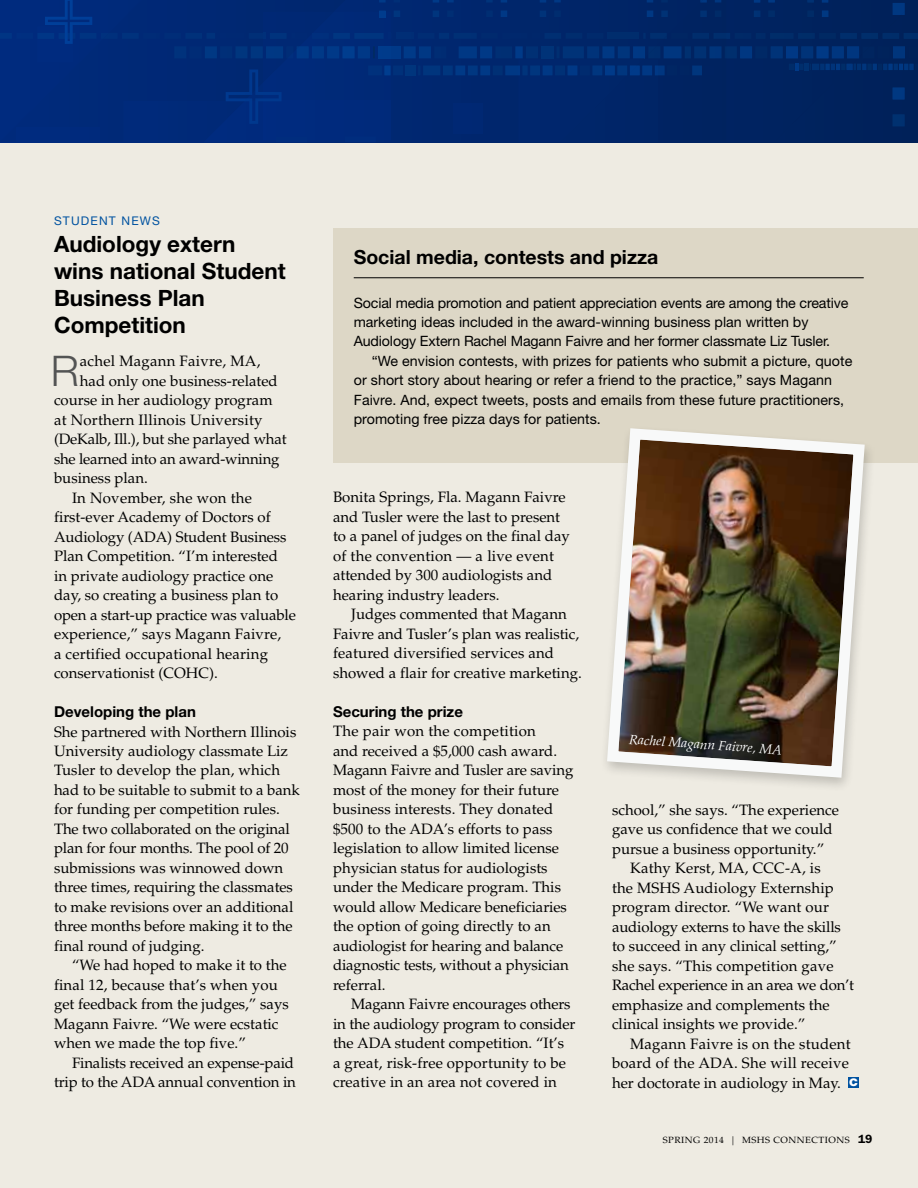
<style>
.page{position:relative;width:918px;height:1188px;background:#fff}
.page>*{position:absolute;margin:0;border:0;box-sizing:border-box;transform-origin:0 0}
.t1{font:300 42.3px "Helvetica Neue LT Std";color:#535454}
.t2{font:700 22.5px/27px "Helvetica Neue LT Std";color:#000}
.t3{font:700 19.5px "Helvetica Neue LT Std";color:#000}
.t4{font:15px/19.5px "Palatino LT Std";color:#000}
.t5{font:700 15px "Helvetica Neue LT Std";color:#000}
.t6{font:14.25px/19.5px "Helvetica Neue LT Std";letter-spacing:.005em;color:#000}
.t7{font:italic 13.5px "Palatino LT Std";color:#fff}
.t8{font:12px "Helvetica Neue LT Std";color:#0052a0}
.t9{font:9px "Palatino LT Std";letter-spacing:.05em;color:#000;scale:1.05 1}
.s1{font-family:"Helvetica Neue LT Std";font-weight:900;font-size:10.5px;color:#fff}
.s2{font-family:"ITC Franklin Gothic Std";font-weight:600;font-size:12px}
</style>
<div class="page">
<div style="left:0;top:142px;width:918px;height:1046px;background:#eeebe2"></div>
<div style="left:505px;top:66px;width:15px;height:9px;background:#003884"></div>
<div style="left:495px;top:46px;width:17px;height:12px;background:#002f73"></div>
<div style="left:502px;top:33px;width:25px;height:6px;background:#00286d"></div>
<svg style="left:515px;top:0;width:403px;height:142px;background:#002565"></svg>
<svg style="left:0;top:0;width:507px;height:142px;background:#002a77"></svg>
<div style="left:333px;top:229px;width:585px;height:234px;background:#ddd7c6"></div>
<hr style="left:354px;top:277px;width:510px;height:1px;background:#000">
<div style="left:848px;top:1077px;width:11px;height:11px;background:#0052a0"></div>
<div style="left:600px;top:424px;width:277px;height:369px;background:#000;opacity:.2"></div>
<img style="left:601px;top:424px;width:269px;height:359px">
<p class="t8" style="left:54px;top:213px;width:10px">stude</p>
<p class="t8" style="left:99px;top:213px;width:43px">nt news</p>
<h2 class="t2" style="left:54px;top:230px;width:233px">Audiology extern wins national Student<br>Business Plan<br>Competition</h2>
<h1 class="t1" style="left:51px;top:345px;width:30px">R</h1>
<p class="t4" style="left:80px;top:351px;width:182px">achel Magann Faivre, MA,</p>
<p class="t4" style="left:80px;top:371px;width:200px">had only one business-related</p>
<p class="t4" style="left:54px;top:390px;width:220px">course in her audiology program</p>
<p class="t4" style="left:54px;top:410px;width:210px">at Northern Illinois University</p>
<p class="t4" style="left:54px;top:429px;width:234px">(DeKalb, Ill.), but she parlayed what</p>
<p class="t4" style="left:54px;top:449px;width:227px">she learned into an award-winning</p>
<p class="t4" style="left:54px;top:468px;width:95px">business plan.</p>
<p class="t4" style="left:72px;top:488px;width:182px">In November, she won the</p>
<p class="t4" style="left:54px;top:507px;width:218px">first-ever Academy of Doctors of</p>
<p class="t4" style="left:54px;top:527px;width:234px">Audiology (ADA) Student Business</p>
<p class="t4" style="left:54px;top:546px;width:225px">Plan Competition. “I’m interested</p>
<p class="t4" style="left:54px;top:566px;width:221px">in private audiology practice one</p>
<p class="t4" style="left:54px;top:585px;width:226px">day, so creating a business plan to</p>
<p class="t4" style="left:54px;top:605px;width:243px">open a start-up practice was valuable</p>
<p class="t4" style="left:54px;top:624px;width:229px">experience,” says Magann Faivre,</p>
<p class="t4" style="left:54px;top:644px;width:216px">a certified occupational hearing</p>
<p class="t4" style="left:54px;top:663px;width:165px">conservationist (COHC).</p>
<p class="t5" style="left:54px;top:702px;width:143px">Developing the plan</p>
<p class="t4" style="left:54px;top:722px;width:247px">She partnered with Northern Illinois University audiology classmate Liz Tusler to develop the plan, which had to be suitable to submit to a bank for funding per competition rules.<br>The two collaborated on the original plan for four months. The pool of 20 submissions was winnowed down three times, requiring the classmates to make revisions over an additional three months before making it to the final round of judging.</p>
<p class="t4" style="left:54px;top:956px;width:236px;text-indent:18px">“We had hoped to make it to the final 12, because that’s when you get feedback from the judges,” says<br>Magann Faivre. “We were ecstatic when we made the top five.”</p>
<p class="t4" style="left:54px;top:1053px;width:244px;text-align:right">Finalists received an expense-paid trip to the ADA annual convention in</p>
<h3 class="t3" style="left:354px;top:245px;width:306px">Social media, contests and pizza</h3>
<p class="t6" style="left:354px;top:292px;width:496px">Social media promotion and patient appreciation events are among the creative marketing ideas included in the award-winning business plan written by<br>Audiology Extern Rachel Magann Faivre and her former classmate Liz Tusler.</p>
<p class="t6" style="left:354px;top:351px;width:500px;text-indent:18px">“We envision contests, with prizes for patients who submit a picture, quote or short story about hearing or refer a friend to the practice,” says Magann Faivre. And, expect tweets, posts and emails from these future practitioners, promoting free pizza days for patients.</p>
<p class="t4" style="left:333px;top:488px;width:238px">Bonita Springs, Fla. Magann Faivre and Tusler were the last to present to a panel of judges on the final day of the convention — a live event attended by 300 audiologists and hearing industry leaders.</p>
<p class="t4" style="left:333px;top:605px;width:250px;text-indent:18px">Judges commented that Magann Faivre and Tusler’s plan was realistic, featured diversified services and showed a flair for creative marketing.</p>
<p class="t5" style="left:333px;top:702px;width:132px">Securing the prize</p>
<p class="t4" style="left:333px;top:722px;width:242px">The pair won the competition<br>and received a $5,000 cash award.<br>Magann Faivre and Tusler are saving most of the money for their future business interests. They donated $500 to the ADA’s efforts to pass legislation to allow limited license physician status for audiologists under the Medicare program. This would allow Medicare beneficiaries the option of going directly to an audiologist for hearing and balance diagnostic tests, without a physician referral.</p>
<p class="t4" style="left:333px;top:995px;width:244px;text-indent:18px">Magann Faivre encourages others in the audiology program to consider the ADA student competition. “It’s<br>a great, risk-free opportunity to be creative in an area not covered in</p>
<p class="t7" style="left:630px;top:731px;width:154px;rotate:4deg">Rachel Magann Faivre, MA</p>
<p class="t4" style="left:612px;top:800px;width:229px">school,” she says. “The experience</p>
<p class="t4" style="left:612px;top:819px;width:222px">gave us confidence that we could</p>
<p class="t4" style="left:612px;top:839px;width:214px">pursue a business opportunity.”</p>
<p class="t4" style="left:630px;top:858px;width:192px">Kathy Kerst, MA, CCC-A, is</p>
<p class="t4" style="left:612px;top:878px;width:223px">the MSHS Audiology Externship</p>
<p class="t4" style="left:612px;top:897px;width:218px">program director. “We want our</p>
<p class="t4" style="left:612px;top:917px;width:230px">audiology externs to have the skills</p>
<p class="t4" style="left:612px;top:936px;width:226px">to succeed in any clinical setting,”</p>
<p class="t4" style="left:612px;top:956px;width:223px">she says. “This competition gave</p>
<p class="t4" style="left:612px;top:975px;width:244px">Rachel experience in an area we don’t</p>
<p class="t4" style="left:612px;top:995px;width:219px">emphasize and complements the</p>
<p class="t4" style="left:612px;top:1014px;width:195px">clinical insights we provide.”</p>
<p class="t4" style="left:630px;top:1034px;width:222px">Magann Faivre is on the student</p>
<p class="t4" style="left:612px;top:1053px;width:238px">board of the ADA. She will receive</p>
<p class="t4" style="left:612px;top:1073px;width:248px">her doctorate in audiology in May. <span class="s1">C</span></p>
<p class="t9" style="left:663px;top:1135px;width:13px">Spring</p>
<p class="t9" style="left:704px;top:1135px;width:162px">2014 | MSHS CONNECTIONS <span class="s2">19</span></p>
</div>
